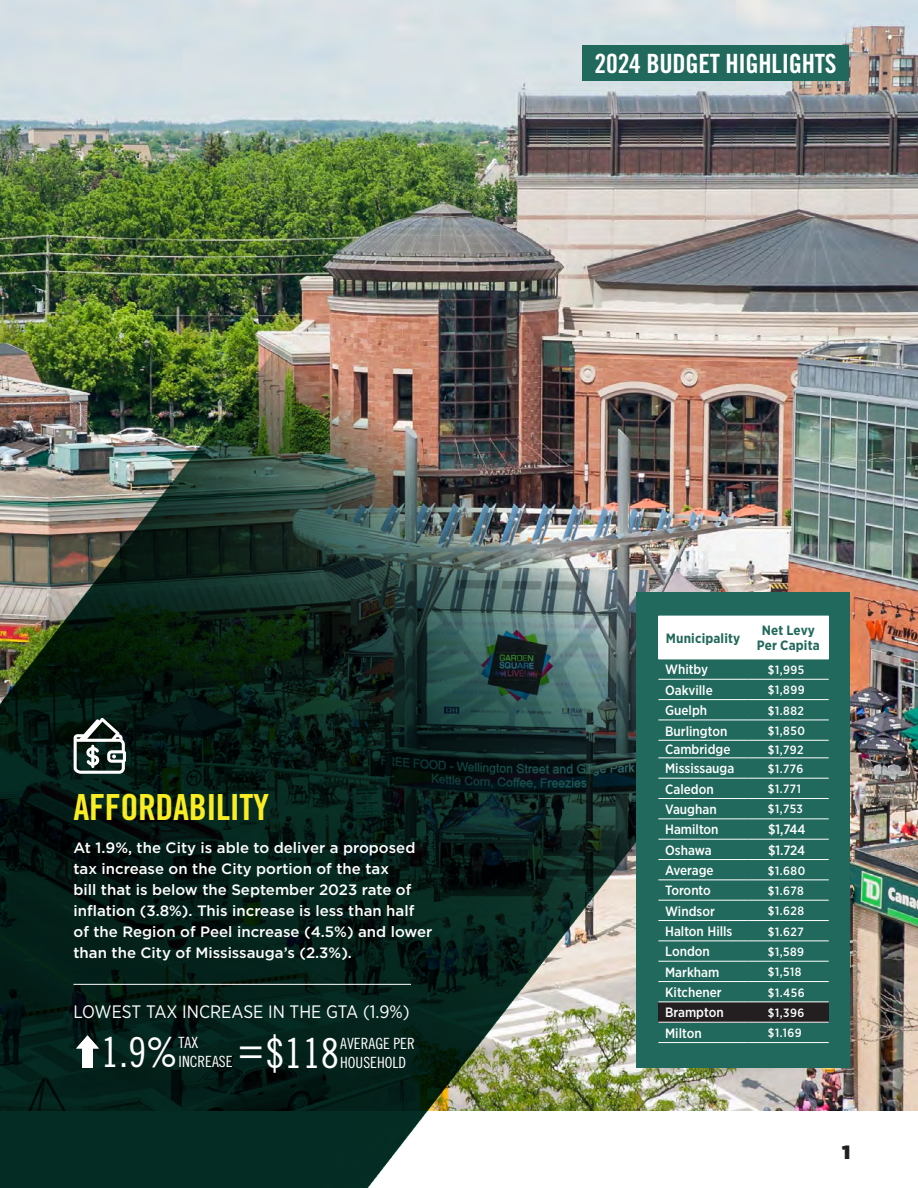
<style>
.page{position:relative;width:918px;height:1188px;background:#fff}
.page>*{position:absolute;margin:0;border:0;box-sizing:border-box;transform-origin:0 0}
.t1{font:41.25px "Trade Gothic LT Std Cn 18";color:#fff}
.t2{font:36px "Trade Gothic LT Std Bd Cn 20";letter-spacing:-.01em;color:#faed24}
.t3{font:26.55px "Trade Gothic LT Std Bd Cn 20";letter-spacing:-.01em;color:#fff}
.t4{font:900 19.2px "Gotham";color:#231f20}
.t5{font:18px "Gotham Narrow";color:#fff}
.t6{font:15.45px/18.9px "Trade Gothic LT Std Cn 18";color:#fff}
.t7{font:500 15px/21px "Gotham";color:#fff}
.t8{font:500 13.5px "Gotham Narrow";color:#fff}
.t9{font:700 13.5px/15px "Gotham Narrow";letter-spacing:.01em;color:#21695c;text-align:center}
.t10{font:500 12px "Gotham Narrow";letter-spacing:.04em;color:#fff}
</style>
<div class="page">
<img style="left:0;top:0;width:918px;height:82px">
<img style="left:0;top:82px;width:918px;height:1106px">
<hr style="left:74px;top:984px;width:337px;height:1px;background:#fff">
<div style="left:636px;top:592px;width:213px;height:475px;background:#21695c"></div>
<div style="left:658px;top:616px;width:90px;height:43px;background:#fff"></div>
<div style="left:748px;top:616px;width:81px;height:43px;background:#fff"></div>
<div style="left:658px;top:1002px;width:90px;height:20px;background:#231f20"></div>
<div style="left:748px;top:1002px;width:81px;height:20px;background:#231f20"></div>
<hr style="left:658px;top:659px;width:90px;height:1px;background:#fff">
<hr style="left:748px;top:659px;width:81px;height:1px;background:#fff">
<hr style="left:658px;top:679px;width:90px;height:1px;background:#fff">
<hr style="left:748px;top:679px;width:81px;height:1px;background:#fff">
<hr style="left:658px;top:699px;width:90px;height:1px;background:#fff">
<hr style="left:748px;top:699px;width:81px;height:1px;background:#fff">
<hr style="left:658px;top:720px;width:90px;height:1px;background:#fff">
<hr style="left:748px;top:720px;width:81px;height:1px;background:#fff">
<hr style="left:658px;top:740px;width:90px;height:1px;background:#fff">
<hr style="left:748px;top:740px;width:81px;height:1px;background:#fff">
<hr style="left:658px;top:757px;width:90px;height:1px;background:#fff">
<hr style="left:748px;top:757px;width:81px;height:1px;background:#fff">
<hr style="left:658px;top:778px;width:90px;height:1px;background:#fff">
<hr style="left:748px;top:778px;width:81px;height:1px;background:#fff">
<hr style="left:658px;top:798px;width:90px;height:1px;background:#fff">
<hr style="left:748px;top:798px;width:81px;height:1px;background:#fff">
<hr style="left:658px;top:818px;width:90px;height:1px;background:#fff">
<hr style="left:748px;top:818px;width:81px;height:1px;background:#fff">
<hr style="left:658px;top:839px;width:90px;height:1px;background:#fff">
<hr style="left:748px;top:839px;width:81px;height:1px;background:#fff">
<hr style="left:658px;top:859px;width:90px;height:1px;background:#fff">
<hr style="left:748px;top:859px;width:81px;height:1px;background:#fff">
<hr style="left:658px;top:879px;width:90px;height:1px;background:#fff">
<hr style="left:748px;top:879px;width:81px;height:1px;background:#fff">
<hr style="left:658px;top:900px;width:90px;height:1px;background:#fff">
<hr style="left:748px;top:900px;width:81px;height:1px;background:#fff">
<hr style="left:658px;top:920px;width:90px;height:1px;background:#fff">
<hr style="left:748px;top:920px;width:81px;height:1px;background:#fff">
<hr style="left:658px;top:941px;width:90px;height:1px;background:#fff">
<hr style="left:748px;top:941px;width:81px;height:1px;background:#fff">
<hr style="left:658px;top:961px;width:90px;height:1px;background:#fff">
<hr style="left:748px;top:961px;width:81px;height:1px;background:#fff">
<hr style="left:658px;top:981px;width:90px;height:1px;background:#fff">
<hr style="left:748px;top:981px;width:81px;height:1px;background:#fff">
<hr style="left:658px;top:1002px;width:90px;height:1px;background:#fff">
<hr style="left:748px;top:1002px;width:81px;height:1px;background:#fff">
<hr style="left:658px;top:1022px;width:90px;height:1px;background:#fff">
<hr style="left:748px;top:1022px;width:81px;height:1px;background:#fff">
<hr style="left:658px;top:1042px;width:90px;height:1px;background:#fff">
<hr style="left:748px;top:1042px;width:81px;height:1px;background:#fff">
<div style="left:583px;top:45px;width:266px;height:36px;background:#21695c"></div>
<svg style="left:74px;top:718px;width:52px;height:56px"></svg>
<svg style="left:76px;top:1035px;width:23px;height:13px"></svg>
<div style="left:82px;top:1044px;width:11px;height:24px;background:#fff"></div>
<h3 class="t3" style="left:595px;top:47px;width:243px">2024 BUDGET HIGHLIGHTS</h3>
<h2 class="t2" style="left:74px;top:785px;width:197px">AFFORDABILITY</h2>
<p class="t7" style="left:74px;top:838px;width:360px">At 1.9%, the City is able to deliver a proposed tax increase on the City portion of the tax<br>bill that is below the September 2023 rate of inflation (3.8%). This increase is less than half of the Region of Peel increase (4.5%) and lower than the City of Mississauga’s (2.3%).</p>
<p class="t5" style="left:74px;top:1000px;width:338px">LOWEST TAX INCREASE IN THE GTA (1.9%)</p>
<p class="t1" style="left:101px;top:1028px;width:79px">1.9%</p>
<p class="t6" style="left:179px;top:1033px;width:56px">TAX<br>INCREASE</p>
<p class="t1" style="left:238px;top:1028px;width:102px">= $118</p>
<p class="t6" style="left:340px;top:1034px;width:76px">AVERAGE PER<br>HOUSEHOLD</p>
<p class="t9" style="left:666px;top:631px;width:76px">Municipality</p>
<p class="t9" style="left:757px;top:623px;width:64px">Net Levy<br>Per Capita</p>
<p class="t8" style="left:665px;top:661px;width:45px">Whitby</p>
<p class="t10" style="left:768px;top:662px;width:38px">$1,995</p>
<p class="t8" style="left:665px;top:682px;width:49px">Oakville</p>
<p class="t10" style="left:768px;top:682px;width:38px">$1,899</p>
<p class="t8" style="left:665px;top:702px;width:44px">Guelph</p>
<p class="t10" style="left:768px;top:703px;width:37px">$1.882</p>
<p class="t8" style="left:665px;top:722px;width:64px">Burlington</p>
<p class="t10" style="left:768px;top:723px;width:38px">$1,850</p>
<p class="t8" style="left:665px;top:741px;width:67px">Cambridge</p>
<p class="t10" style="left:768px;top:742px;width:37px">$1,792</p>
<p class="t8" style="left:665px;top:760px;width:71px">Mississauga</p>
<p class="t10" style="left:768px;top:761px;width:37px">$1.776</p>
<p class="t8" style="left:665px;top:780px;width:50px">Caledon</p>
<p class="t10" style="left:768px;top:781px;width:34px">$1.771</p>
<p class="t8" style="left:665px;top:801px;width:53px">Vaughan</p>
<p class="t10" style="left:768px;top:802px;width:36px">$1,753</p>
<p class="t8" style="left:665px;top:821px;width:55px">Hamilton</p>
<p class="t8" style="left:768px;top:821px;width:39px">$1,744</p>
<p class="t8" style="left:665px;top:841px;width:48px">Oshawa</p>
<p class="t8" style="left:768px;top:841px;width:39px">$1.724</p>
<p class="t8" style="left:665px;top:862px;width:50px">Average</p>
<p class="t10" style="left:768px;top:863px;width:39px">$1.680</p>
<p class="t8" style="left:665px;top:882px;width:47px">Toronto</p>
<p class="t10" style="left:768px;top:883px;width:37px">$1.678</p>
<p class="t8" style="left:665px;top:902px;width:51px">Windsor</p>
<p class="t10" style="left:768px;top:903px;width:38px">$1.628</p>
<p class="t8" style="left:665px;top:923px;width:69px">Halton Hills</p>
<p class="t10" style="left:768px;top:924px;width:37px">$1.627</p>
<p class="t8" style="left:665px;top:943px;width:46px">London</p>
<p class="t10" style="left:768px;top:944px;width:38px">$1,589</p>
<p class="t8" style="left:665px;top:963px;width:56px">Markham</p>
<p class="t10" style="left:768px;top:964px;width:35px">$1,518</p>
<p class="t8" style="left:665px;top:984px;width:58px">Kitchener</p>
<p class="t10" style="left:768px;top:985px;width:38px">$1.456</p>
<p class="t8" style="left:665px;top:1004px;width:60px">Brampton</p>
<p class="t10" style="left:768px;top:1005px;width:38px">$1,396</p>
<p class="t8" style="left:665px;top:1024px;width:38px">Milton</p>
<p class="t10" style="left:768px;top:1025px;width:35px">$1.169</p>
<p class="t4" style="left:842px;top:1139px;width:10px">1</p>
</div>
